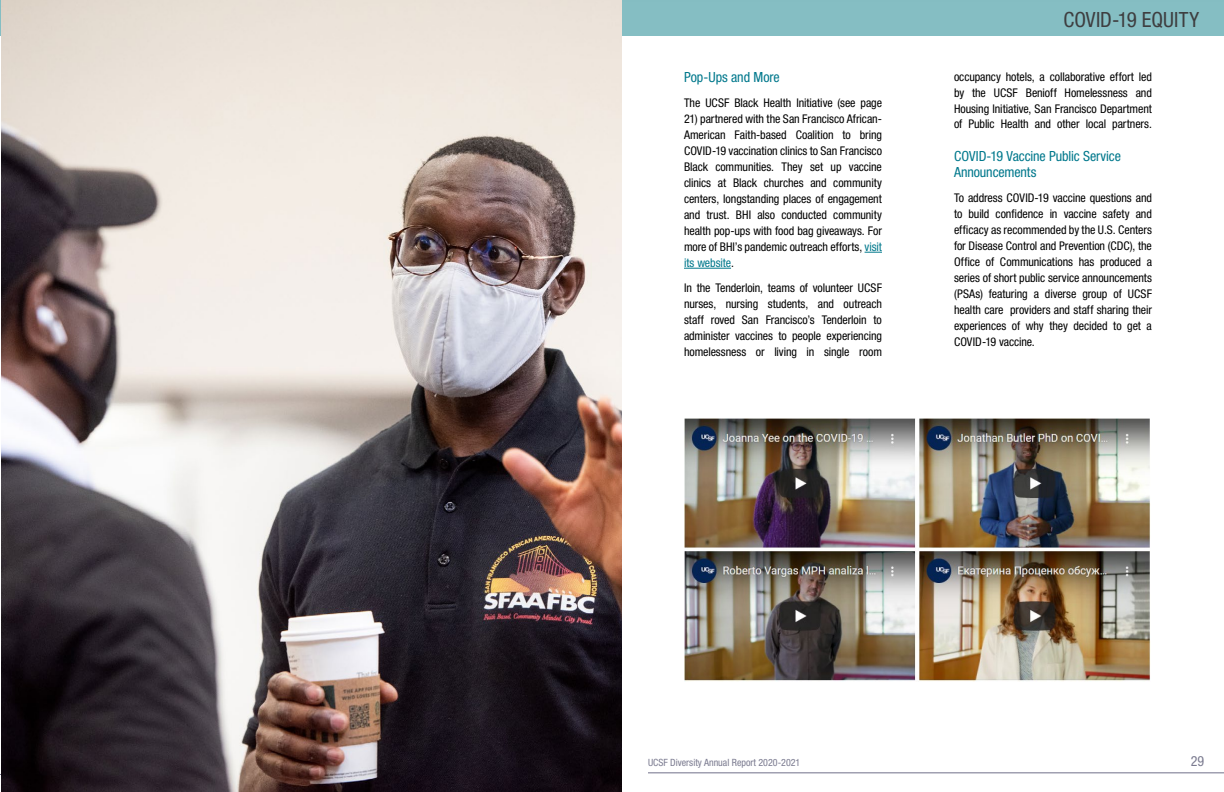
<style>
.page{position:relative;width:1224px;height:792px;background:#fff}
.page>*{position:absolute;margin:0;border:0;box-sizing:border-box;transform-origin:0 0}
.t1{font:condensed 21px "Helvetica Neue LT Std";letter-spacing:.005em;color:#3e3e40}
.t2{font:condensed 14px/16px "Helvetica Neue LT Std";letter-spacing:-.005em;color:#00788c}
.t3{font:condensed 14px "Helvetica Neue LT Std";color:#7b7b90}
.t4{font:condensed 12px/16px "Helvetica Neue LT Std";letter-spacing:-.005em;color:#000;text-align:justify}
.t5{font:condensed 10px "Helvetica Neue LT Std";color:#7b7b90}
.s1{color:#00788c}
</style>
<div class="page">
<hr style="left:648px;top:772px;width:576px;height:1px;background:#717089">
<hr style="left:0;top:774px;width:576px;height:1px;background:#717089">
<hr style="left:684px;top:268px;width:47px;height:1px;background:#00788c">
<svg style="left:865px;top:252px;width:17px;height:1px"></svg>
<div style="left:0;top:0;width:1224px;height:37px;background:#85bec3"></div>
<img style="left:1px;top:0;width:621px;height:792px">
<img style="left:685px;top:418px;width:465px;height:264px">
<p class="t2" style="left:684px;top:69px;width:97px">Pop-Ups and More</p>
<p class="t4" style="left:684px;top:95px;width:200px">The UCSF Black Health Initiative (see page</p>
<p class="t4" style="left:684px;top:111px;width:200px">21) partnered with the San Francisco African-American Faith-based Coalition to bring COVID-19 vaccination clinics to San Francisco Black communities. They set up vaccine clinics at Black churches and community centers, longstanding places of engagement and trust. BHI also conducted community health pop-ups with food bag giveaways. For more of BHI’s pandemic outreach efforts, <span class="s1">visit its website</span>.</p>
<p class="t4" style="left:684px;top:280px;width:200px">In the Tenderloin, teams of volunteer UCSF nurses, nursing students, and outreach staff roved San Francisco’s Tenderloin to administer vaccines to people experiencing homelessness or living in single room</p>
<p class="t1" style="left:1063px;top:7px;width:137px">COVID-19 EQUITY</p>
<p class="t4" style="left:954px;top:68px;width:200px">occupancy hotels, a collaborative effort led by the UCSF Benioff Homelessness and Housing Initiative, San Francisco Department of Public Health and other local partners.</p>
<p class="t2" style="left:954px;top:148px;width:169px">COVID-19 Vaccine Public Service<br>Announcements</p>
<p class="t4" style="left:954px;top:189px;width:200px">To address COVID-19 vaccine questions and to build confdence in vaccine safety and effcacy as recommended by the U.S. Centers for Disease Control and Prevention (CDC), the Offce of Communications has produced a series of short public service announcements (PSAs) featuring a diverse group of UCSF health care providers and staff sharing their experiences of why they decided to get a COVID-19 vaccine.</p>
<p class="t5" style="left:648px;top:757px;width:154px">UCSF Diversity Annual Report 2020-2021</p>
<p class="t3" style="left:1191px;top:753px;width:15px">29</p>
</div>
